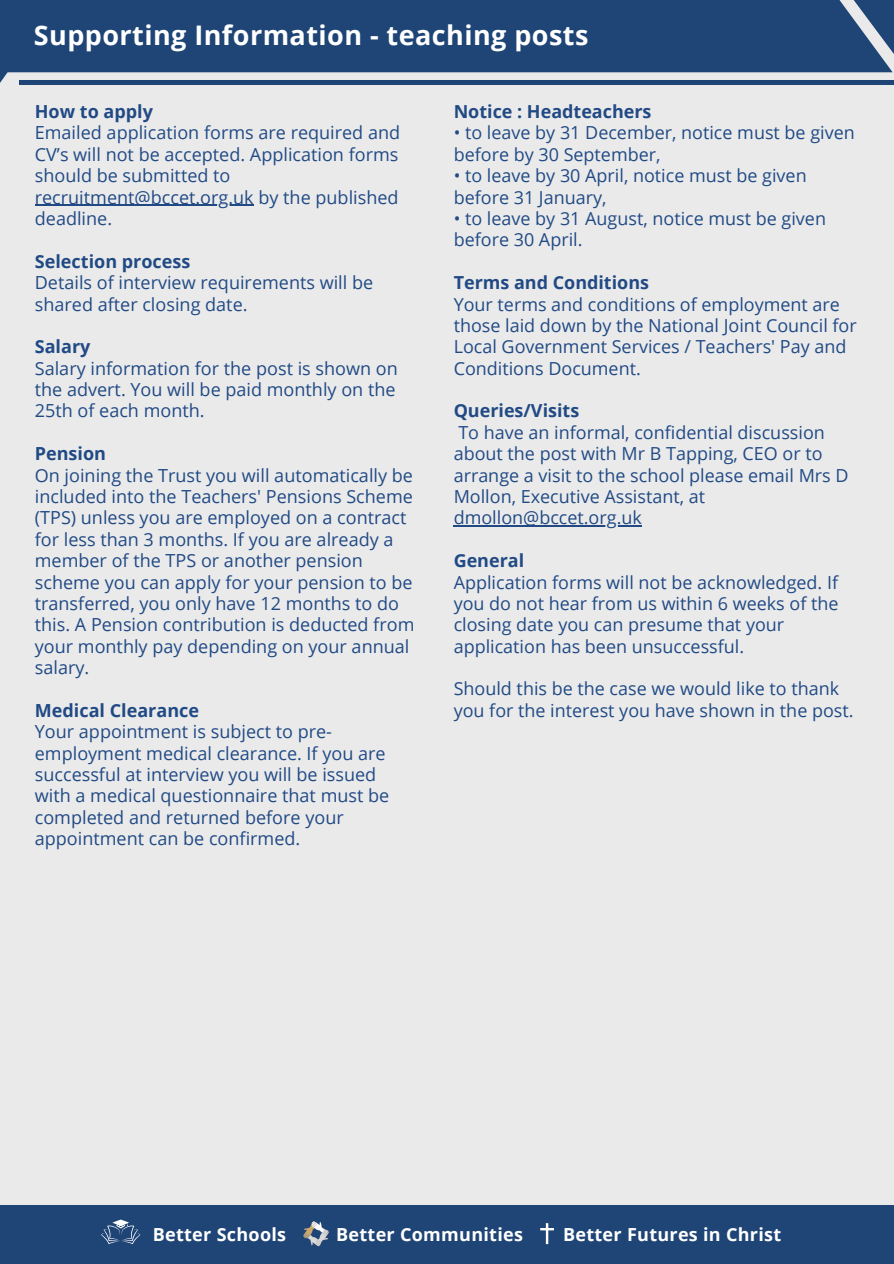
<style>
.page{position:relative;width:894px;height:1264px;background:#fff}
.page>*{position:absolute;margin:0;border:0;box-sizing:border-box;transform-origin:0 0}
.t1{font:700 27px "Open Sans";letter-spacing:.015em;color:#fff}
.t2{font:18px/21.3px "Open Sans";color:#214a85}
.t3{font:700 18px "Open Sans";color:#214a85}
.t4{font:700 18px "Open Sans";letter-spacing:.015em;color:#fff}
.s1{font-weight:700}
</style>
<div class="page">
<div style="left:0;top:0;width:893px;height:1263px;background:#eaeaea"></div>
<div style="left:0;top:1205px;width:893px;height:58px;background:#1f4576"></div>
<svg style="left:101px;top:1219px;width:39px;height:24px"></svg>
<svg style="left:303px;top:1221px;width:26px;height:25px"></svg>
<svg style="left:540px;top:1223px;width:13px;height:20px"></svg>
<div style="left:68px;top:0;width:784px;height:72px;background:#1f4576"></div>
<svg style="left:852px;top:0;width:41px;height:72px"></svg>
<svg style="left:0;top:0;width:68px;height:85px;background:#335681"></svg>
<hr style="left:20px;top:80px;width:873px;height:4px;background:#1f4576">
<hr style="left:35px;top:205px;width:219px;height:1px;background:#214a85">
<hr style="left:453px;top:525px;width:188px;height:1px;background:#214a85">
<h1 class="t1" style="left:34px;top:16px;width:556px">Supporting Information - teaching posts</h1>
<p class="t3" style="left:35px;top:99px;width:120px">How to apply</p>
<p class="t2" style="left:35px;top:122px;width:367px;text-align:justify">Emailed application forms are required and CV’s will not be accepted. Application forms should be submitted to</p>
<p class="t2" style="left:35px;top:186px;width:365px">recruitment@bccet.org.uk by the published deadline.</p>
<p class="t2" style="left:35px;top:250px;width:340px"><span class="s1">Selection process<br></span>Details of interview requirements will be shared after closing date.</p>
<p class="t2" style="left:35px;top:335px;width:364px"><span class="s1">Salary<br></span>Salary information for the post is shown on</p>
<p class="t2" style="left:35px;top:378px;width:362px">the advert. You will be paid monthly on the<br>25th of each month.</p>
<p class="t3" style="left:35px;top:441px;width:73px">Pension</p>
<p class="t2" style="left:35px;top:464px;width:381px">On joining the Trust you will automatically be included into the Teachers' Pensions Scheme (TPS) unless you are employed on a contract for less than 3 months. If you are already a member of the TPS or another pension scheme you can apply for your pension to be transferred, you only have 12 months to do this. A Pension contribution is deducted from your monthly pay depending on your annual salary.</p>
<p class="t3" style="left:35px;top:697px;width:166px">Medical Clearance</p>
<p class="t2" style="left:35px;top:720px;width:356px">Your appointment is subject to pre&shy;employment medical clearance. If you are successful at interview you will be issued with a medical questionnaire that must be completed and returned before your appointment can be confirmed.</p>
<p class="t3" style="left:453px;top:99px;width:199px">Notice : Headteachers</p>
<p class="t2" style="left:453px;top:122px;width:402px">• to leave by 31 December, notice must be given before by 30 September,</p>
<p class="t2" style="left:453px;top:164px;width:354px">• to leave by 30 April, notice must be given before 31 January,</p>
<p class="t2" style="left:453px;top:207px;width:374px">• to leave by 31 August, notice must be given before 30 April.</p>
<p class="t3" style="left:453px;top:270px;width:197px">Terms and Conditions</p>
<p class="t2" style="left:453px;top:293px;width:404px">Your terms and conditions of employment are those laid down by the National Joint Council for Local Government Services / Teachers' Pay and Conditions Document.</p>
<p class="t3" style="left:453px;top:398px;width:127px">Queries/Visits</p>
<p class="t2" style="left:453px;top:421px;width:396px">To have an informal, confidential discussion about the post with Mr B Tapping, CEO or to arrange a visit to the school please email Mrs D Mollon, Executive Assistant, at</p>
<p class="t2" style="left:453px;top:506px;width:190px">dmollon@bccet.org.uk</p>
<p class="t2" style="left:453px;top:549px;width:386px"><span class="s1">General<br></span>Application forms will not be acknowledged. If you do not hear from us within 6 weeks of the closing date you can presume that your application has been unsuccessful.</p>
<p class="t2" style="left:453px;top:677px;width:401px">Should this be the case we would like to thank you for the interest you have shown in the post.</p>
<p class="t4" style="left:153px;top:1221px;width:135px">Better Schools</p>
<p class="t4" style="left:336px;top:1221px;width:188px">Better Communities</p>
<p class="t4" style="left:563px;top:1221px;width:219px">Better Futures in Christ</p>
</div>
